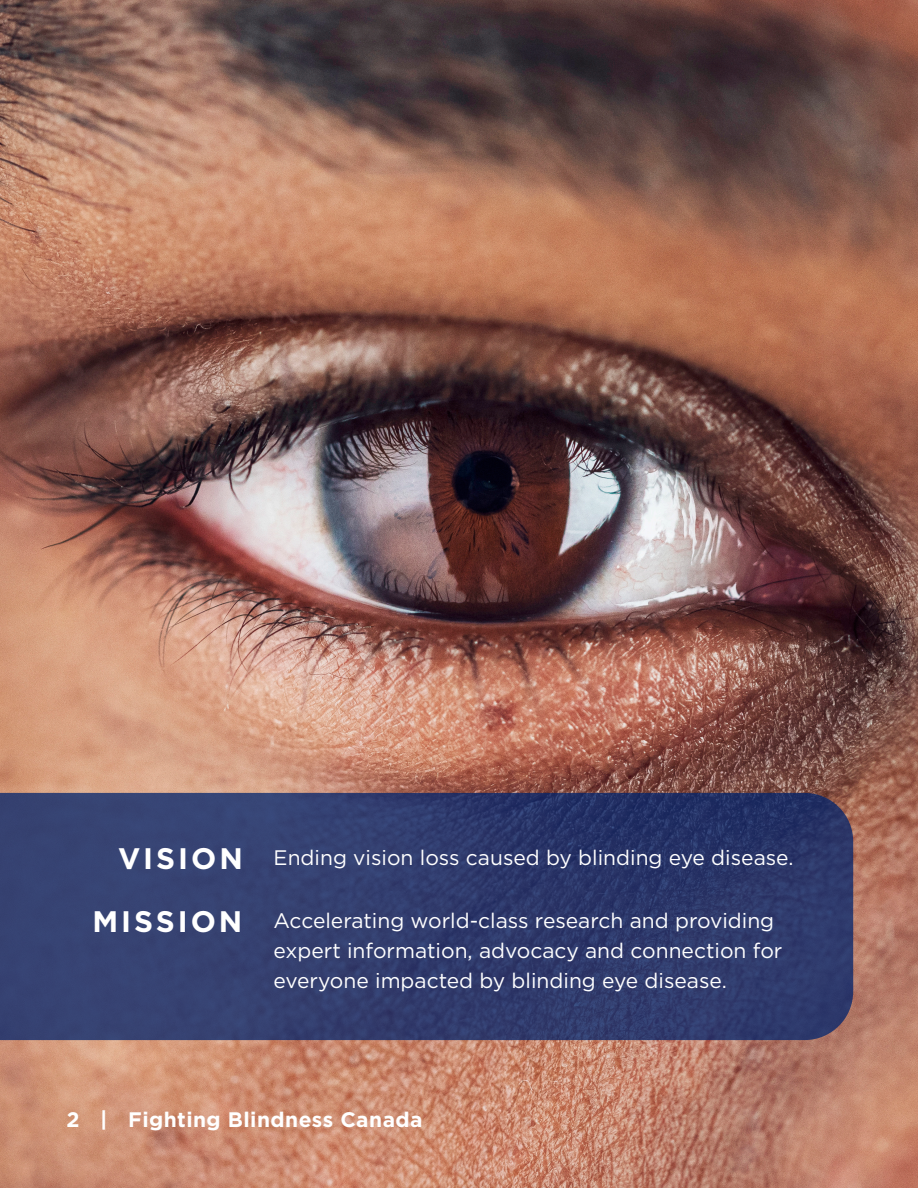
<style>
.page{position:relative;width:918px;height:1188px;background:#fff}
.page>*{position:absolute;margin:0;border:0;box-sizing:border-box;transform-origin:0 0}
.t1{font:700 29.7px "Gotham";letter-spacing:.1em;color:#fff}
.t2{font:21px/30px "Gotham";color:#fff}
.t3{font:700 21px "Gotham";letter-spacing:.02em;color:#fff}
</style>
<div class="page">
<img style="left:0;top:0;width:918px;height:1188px">
<svg style="left:0;top:793px;width:853px;height:247px;background:#313c6d"></svg>
<p class="t1" style="left:118px;top:839px;width:126px">VISION</p>
<p class="t2" style="left:274px;top:842px;width:522px">Ending vision loss caused by blinding eye disease.</p>
<p class="t1" style="left:92px;top:902px;width:151px">MISSION</p>
<p class="t2" style="left:274px;top:905px;width:510px">Accelerating world-class research and providing expert information, advocacy and connection for everyone impacted by blinding eye disease.</p>
<p class="t3" style="left:67px;top:1106px;width:357px">2 | Fighting Blindness Canada</p>
</div>
